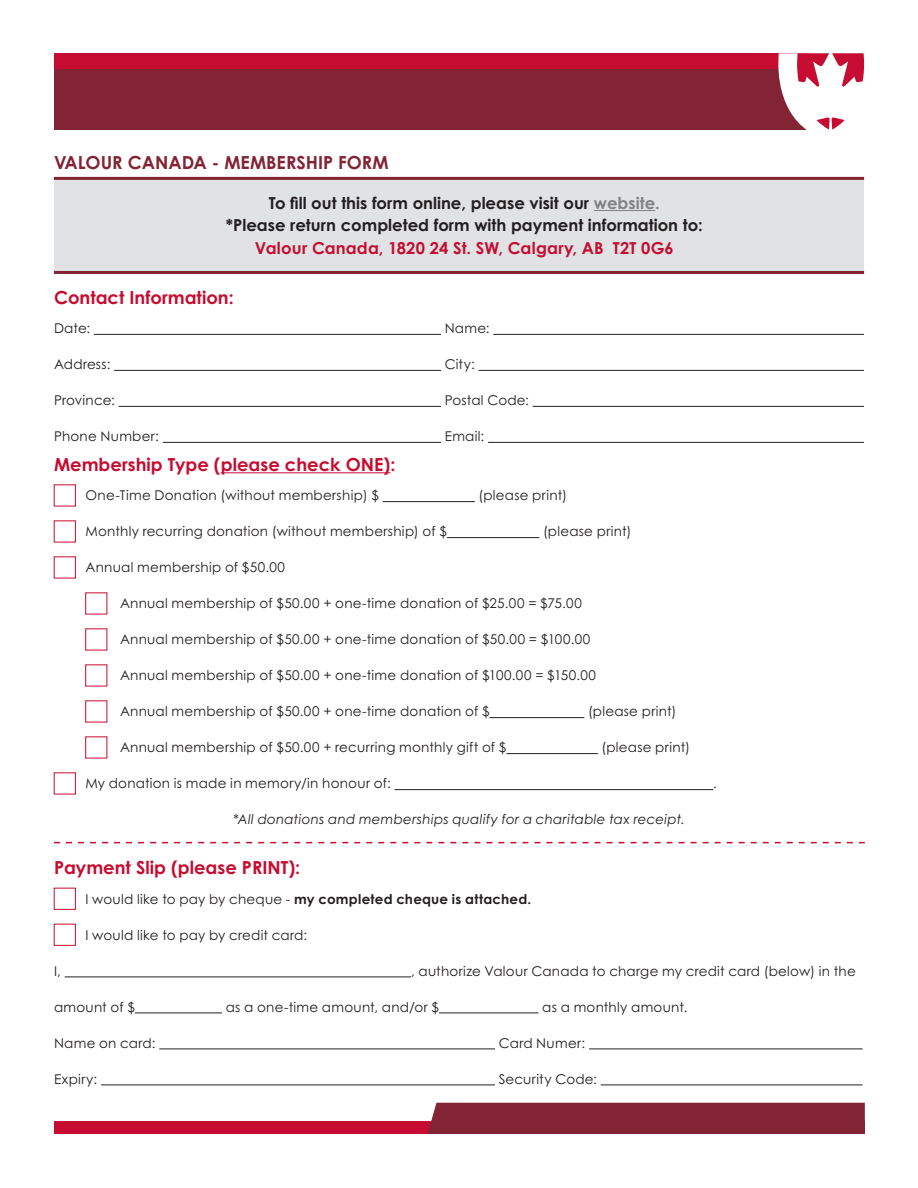
<style>
.page{position:relative;width:918px;height:1188px;background:#fff}
.page>*{position:absolute;margin:0;border:0;box-sizing:border-box;transform-origin:0 0}
.t1{font:700 18px "Century Gothic Pro";color:#c60c30}
.t2{font:700 18px "Century Gothic Pro";color:#822433}
.Body{font:700 16.5px "Century Gothic Pro";color:#231f20}
.Body-2{font:700 16.5px "Century Gothic Pro";letter-spacing:.01em;color:#c60c30}
.Body-3{font:13.5px "Century Gothic Pro";letter-spacing:.02em;color:#231f20}
.Body-4{font:italic 13.5px "Century Gothic Pro";letter-spacing:.02em;color:#231f20}
.Body-5{font:700 13.5px "Century Gothic Pro";letter-spacing:.015em;color:#231f20}
.s1{color:#808285}
.s2{font-weight:400}
</style>
<div class="page">
<div style="left:54px;top:64px;width:755px;height:66px;background:#822433"></div>
<div style="left:54px;top:53px;width:755px;height:16px;background:#c60c30"></div>
<svg style="left:778px;top:53px;width:86px;height:77px"></svg>
<div style="left:54px;top:1121px;width:811px;height:13px;background:#c60c30"></div>
<div style="left:428px;top:1103px;width:437px;height:31px;background:#822433"></div>
<div style="left:54px;top:178px;width:810px;height:94px;background:#e1e2e4"></div>
<hr style="left:594px;top:210px;width:61px;height:1px;background:#808285">
<hr style="left:54px;top:271px;width:810px;height:3px;background:#822433">
<hr style="left:54px;top:177px;width:810px;height:3px;background:#822433">
<hr style="left:94px;top:334px;width:347px;height:1px;background:#231f20">
<hr style="left:493px;top:334px;width:371px;height:1px;background:#231f20">
<hr style="left:114px;top:370px;width:327px;height:1px;background:#231f20">
<hr style="left:479px;top:370px;width:385px;height:1px;background:#231f20">
<hr style="left:119px;top:406px;width:322px;height:1px;background:#231f20">
<hr style="left:533px;top:406px;width:331px;height:1px;background:#231f20">
<hr style="left:163px;top:442px;width:278px;height:1px;background:#231f20">
<hr style="left:488px;top:442px;width:376px;height:1px;background:#231f20">
<hr style="left:221px;top:472px;width:169px;height:1px;background:#c60c30">
<hr style="left:383px;top:501px;width:92px;height:1px;background:#231f20">
<hr style="left:447px;top:537px;width:92px;height:1px;background:#231f20">
<hr style="left:490px;top:717px;width:94px;height:1px;background:#231f20">
<hr style="left:506px;top:753px;width:92px;height:1px;background:#231f20">
<hr style="left:395px;top:789px;width:318px;height:1px;background:#231f20">
<svg style="left:54px;top:842px;width:811px;height:1px"></svg>
<hr style="left:65px;top:977px;width:346px;height:1px;background:#231f20">
<hr style="left:135px;top:1013px;width:87px;height:1px;background:#231f20">
<hr style="left:439px;top:1013px;width:100px;height:1px;background:#231f20">
<hr style="left:159px;top:1049px;width:336px;height:1px;background:#231f20">
<hr style="left:589px;top:1049px;width:273px;height:1px;background:#231f20">
<hr style="left:101px;top:1085px;width:394px;height:1px;background:#231f20">
<hr style="left:601px;top:1085px;width:261px;height:1px;background:#231f20">
<div style="left:54px;top:888px;width:22px;height:22px;border:1px solid #c60c30"></div>
<div style="left:54px;top:924px;width:22px;height:22px;border:1px solid #c60c30"></div>
<p class="t2" style="left:54px;top:151px;width:336px">VALOUR CANADA - MEMBERSHIP FORM</p>
<p class="Body" style="left:269px;top:193px;width:392px">To fill out this form online, please visit our <span class="s1">website.</span></p>
<p class="Body" style="left:226px;top:215px;width:478px">*Please return completed form with payment information to:</p>
<p class="Body-2" style="left:255px;top:238px;width:420px">Valour Canada, 1820 24 St. SW, Calgary, AB T2T 0G6</p>
<p class="t1" style="left:54px;top:286px;width:181px">Contact Information:</p>
<p class="Body-3" style="left:54px;top:320px;width:38px">Date:</p>
<p class="Body-3" style="left:445px;top:320px;width:46px">Name:</p>
<p class="Body-3" style="left:54px;top:356px;width:58px">Address:</p>
<p class="Body-3" style="left:445px;top:356px;width:32px">City:</p>
<p class="Body-3" style="left:54px;top:392px;width:62px">Province:</p>
<p class="Body-3" style="left:445px;top:392px;width:86px">Postal Code:</p>
<p class="Body-3" style="left:54px;top:428px;width:107px">Phone Number:</p>
<p class="Body-3" style="left:445px;top:428px;width:41px">Email:</p>
<p class="t1" style="left:54px;top:453px;width:343px">Membership Type (please check ONE):</p>
<p class="Body-3" style="left:86px;top:487px;width:295px">One-Time Donation (without membership) $</p>
<p class="Body-3" style="left:479px;top:487px;width:90px">(please print)</p>
<p class="Body-3" style="left:86px;top:523px;width:363px">Monthly recurring donation (without membership) of $</p>
<p class="Body-3" style="left:543px;top:523px;width:90px">(please print)</p>
<p class="Body-3" style="left:86px;top:559px;width:201px">Annual membership of $50.00</p>
<p class="Body-3" style="left:120px;top:595px;width:464px">Annual membership of $50.00 + one-time donation of $25.00 = $75.00</p>
<p class="Body-3" style="left:120px;top:631px;width:472px">Annual membership of $50.00 + one-time donation of $50.00 = $100.00</p>
<p class="Body-3" style="left:120px;top:667px;width:478px">Annual membership of $50.00 + one-time donation of $100.00 = $150.00</p>
<p class="Body-3" style="left:120px;top:703px;width:371px">Annual membership of $50.00 + one-time donation of $</p>
<p class="Body-3" style="left:588px;top:703px;width:90px">(please print)</p>
<p class="Body-3" style="left:120px;top:739px;width:388px">Annual membership of $50.00 + recurring monthly gift of $</p>
<p class="Body-3" style="left:602px;top:739px;width:90px">(please print)</p>
<p class="Body-3" style="left:86px;top:775px;width:307px">My donation is made in memory/in honour of:</p>
<p class="Body-3" style="left:713px;top:775px;width:5px">.</p>
<p class="Body-4" style="left:233px;top:811px;width:453px">*All donations and memberships qualify for a charitable tax receipt.</p>
<p class="t1" style="left:54px;top:857px;width:248px">Payment Slip (please PRINT):</p>
<p class="Body-5" style="left:86px;top:890px;width:447px"><span class="s2">I would like to pay by cheque -</span> my completed cheque is attached.</p>
<p class="Body-3" style="left:86px;top:926px;width:223px">I would like to pay by credit card:</p>
<p class="Body-3" style="left:54px;top:962px;width:8px">I,</p>
<p class="Body-3" style="left:411px;top:962px;width:446px">, authorize Valour Canada to charge my credit card (below) in the</p>
<p class="Body-3" style="left:54px;top:998px;width:82px">amount of $</p>
<p class="Body-3" style="left:226px;top:998px;width:215px">as a one-time amount, and/or $</p>
<p class="Body-3" style="left:542px;top:998px;width:147px">as a monthly amount.</p>
<p class="Body-3" style="left:54px;top:1034px;width:103px">Name on card:</p>
<p class="Body-3" style="left:499px;top:1034px;width:88px">Card Numer:</p>
<p class="Body-3" style="left:54px;top:1070px;width:45px">Expiry:</p>
<p class="Body-3" style="left:499px;top:1070px;width:100px">Security Code:</p>
</div>
